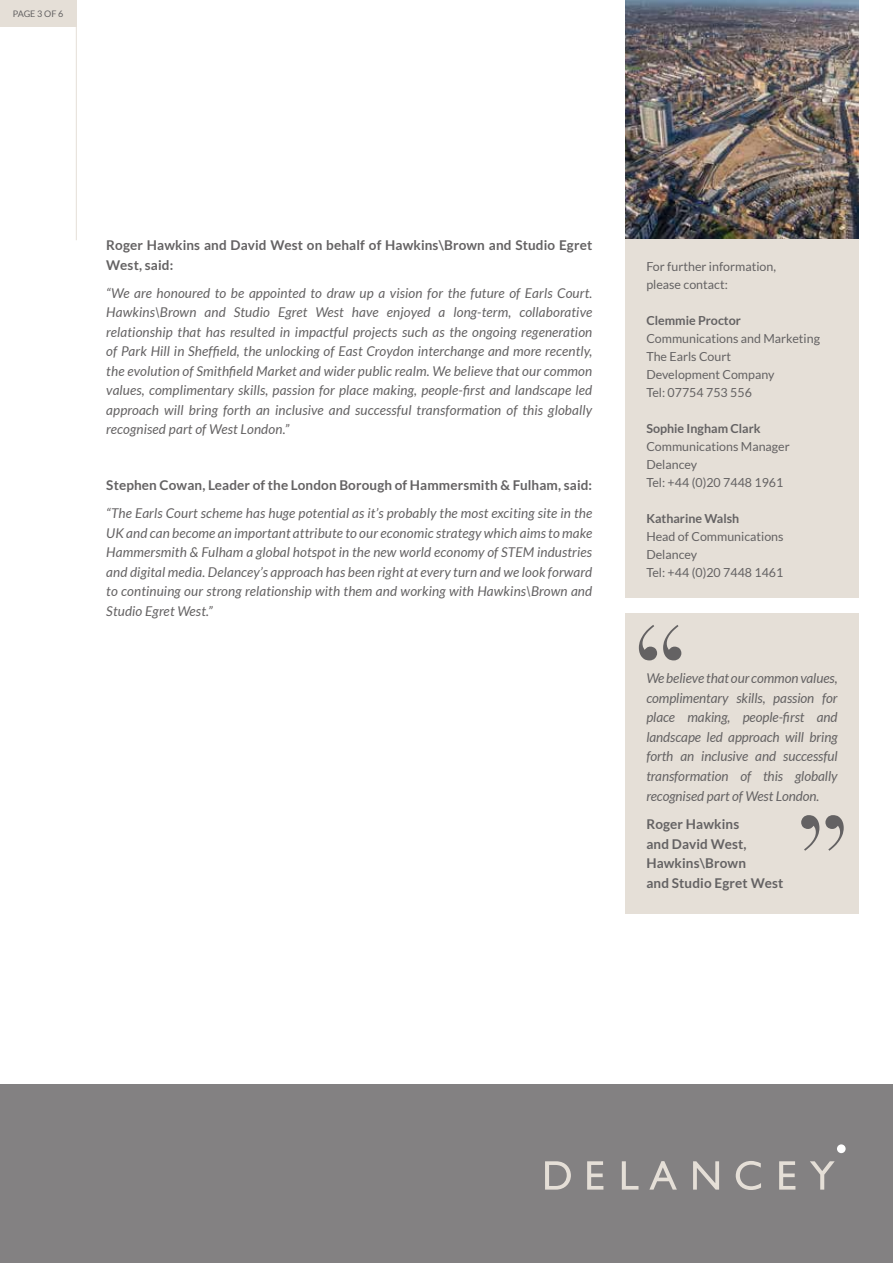
<style>
.page{position:relative;width:893px;height:1263px;background:#fff}
.page>*{position:absolute;margin:0;border:0;box-sizing:border-box;transform-origin:0 0}
.t1{font:italic 13.5px/19.5px "Lato";letter-spacing:.01em;color:#646263;text-align:justify}
.t2{font:700 13.5px/19.5px "Lato";letter-spacing:.01em;color:#646263}
.t3{font:12.45px/18px "Lato";color:#646263}
.t4{font:700 12.45px "Lato";color:#646263}
.t5{font:9px "Lato";letter-spacing:-.01em;color:#646263}
</style>
<div class="page">
<div style="left:0;top:1084px;width:893px;height:179px;background:#838182"></div>
<div style="left:837px;top:1144px;width:9px;height:9px;background:#fff;border-radius:50%"></div>
<svg style="left:545px;top:1161px;width:26px;height:28px"></svg>
<svg style="left:587px;top:1161px;width:16px;height:28px"></svg>
<svg style="left:622px;top:1161px;width:16px;height:28px"></svg>
<svg style="left:649px;top:1161px;width:28px;height:28px"></svg>
<svg style="left:693px;top:1161px;width:26px;height:28px"></svg>
<svg style="left:736px;top:1161px;width:25px;height:29px"></svg>
<svg style="left:779px;top:1161px;width:16px;height:28px"></svg>
<svg style="left:810px;top:1161px;width:25px;height:28px"></svg>
<div style="left:0;top:0;width:76px;height:27px;background:#e5dfd7"></div>
<hr style="left:76px;top:0;width:1px;height:240px;background:#e5dfd7">
<div style="left:625px;top:613px;width:234px;height:300px;background:#e5dfd7"></div>
<svg style="left:639px;top:625px;width:42px;height:35px"></svg>
<svg style="left:801px;top:815px;width:43px;height:36px"></svg>
<img style="left:625px;top:0;width:234px;height:239px">
<div style="left:625px;top:239px;width:234px;height:359px;background:#e5dfd7"></div>
<p class="t5" style="left:13px;top:9px;width:52px">PAGE 3 OF 6</p>
<p class="t2" style="left:106px;top:235px;width:487px">Roger Hawkins and David West on behalf of Hawkins\Brown and Studio Egret<br>West, said:</p>
<p class="t1" style="left:106px;top:284px;width:488px">“We are honoured to be appointed to draw up a vision for the future of Earls Court.<br>Hawkins\Brown and Studio Egret West have enjoyed a long-term, collaborative relationship that has resulted in impactful projects such as the ongoing regeneration of Park Hill in Sheffield, the unlocking of East Croydon interchange and more recently, the evolution of Smithfield Market and wider public realm. We believe that our common values, complimentary skills, passion for place making, people-first and landscape led approach will bring forth an inclusive and successful transformation of this globally recognised part of West London.”</p>
<p class="t2" style="left:106px;top:475px;width:487px">Stephen Cowan, Leader of the London Borough of Hammersmith &amp; Fulham, said:</p>
<p class="t1" style="left:106px;top:504px;width:488px">“The Earls Court scheme has huge potential as it’s probably the most exciting site in the UK and can become an important attribute to our economic strategy which aims to make Hammersmith &amp; Fulham a global hotspot in the new world economy of STEM industries and digital media. Delancey’s approach has been right at every turn and we look forward to continuing our strong relationship with them and working with Hawkins\Brown and Studio Egret West.”</p>
<p class="t3" style="left:646px;top:257px;width:131px">For further information, please contact:</p>
<p class="t4" style="left:646px;top:313px;width:96px">Clemmie Proctor</p>
<p class="t3" style="left:646px;top:329px;width:175px">Communications and Marketing<br>The Earls Court<br>Development Company<br>Tel: 07754 753 556</p>
<p class="t4" style="left:646px;top:421px;width:116px">Sophie Ingham Clark</p>
<p class="t3" style="left:646px;top:437px;width:145px">Communications Manager<br>Delancey<br>Tel: +44 (0)20 7448 1961</p>
<p class="t4" style="left:646px;top:511px;width:94px">Katharine Walsh</p>
<p class="t3" style="left:646px;top:527px;width:139px">Head of Communications<br>Delancey<br>Tel: +44 (0)20 7448 1461</p>
<p class="t1" style="left:646px;top:669px;width:193px">We believe that our common values, complimentary skills, passion for place making, people-first and landscape led approach will bring forth an inclusive and successful transformation of this globally recognised part of West London.</p>
<p class="t2" style="left:646px;top:814px;width:138px">Roger Hawkins<br>and David West,<br>Hawkins\Brown<br>and Studio Egret West</p>
</div>
